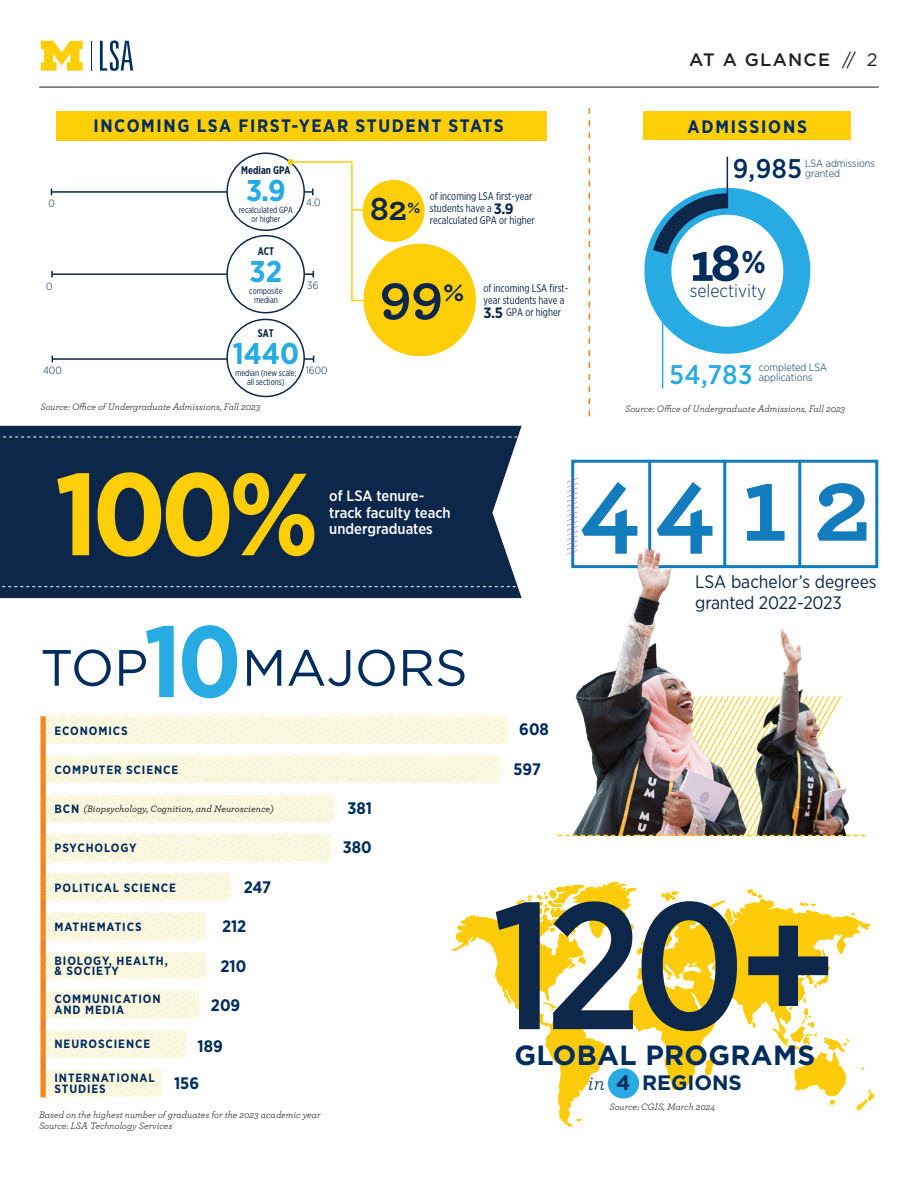
<style>
.page{position:relative;width:918px;height:1188px;background:#fff}
.page>*{position:absolute;margin:0;border:0;box-sizing:border-box;transform-origin:0 0}
.in_short_1{font:500 180px "Gotham Narrow";color:#0d274a}
.in_short_1-2{font:700 116.4px "Gotham Narrow";color:#fece08}
.in_short_1-3{font:700 108px "Archer";color:#137cbc}
.t1{font:700 55.8px "Archer";color:#0d274a}
.t2{font:900 54px "Archer";color:#002d5e}
.pie_title{font:51px "Gotham";color:#002d5e}
.t3{font:700 34.5px "Archer";color:#0d274a}
.t4{font:700 30px "Gotham Narrow";color:#27abe2}
.in_short_1-4{font:700 27.75px "Gotham";letter-spacing:.01em;color:#002d5e}
.t5{font:500 27px "Gotham Narrow";color:#27abe2}
.t6{font:500 27px "Gotham Narrow";color:#002d5e}
.in_short_1-5{font:700 20.85px "Gotham";color:#002d5e}
.t7{font:700 18px "Gotham Narrow";letter-spacing:.09em;color:#002d5e}
.in_short_1-6{font:18px/21.6px "Gotham Narrow";letter-spacing:-.01em;color:#0d274a}
.t8{font:500 18px "Gotham";letter-spacing:.07em;color:#231f20}
.t9{font:300 18px "Gotham Narrow";color:#002d5e}
.in_short_1-7{font:700 16.65px "Gotham Narrow";color:#002d5e}
.t10{font:500 15px/16.5px "Gotham Narrow";color:#fff}
.t11{font:700 12px/10.5px "Gotham Narrow";letter-spacing:.075em;color:#002d5e}
.t12{font:11.1px/12px "Gotham X Narrow";color:#0d274a}
.t13{font:700 11.1px "Gotham X Narrow";color:#0d274a}
.in_short_1-8{font:300 10.5px/10.5px "Gotham Narrow";color:#002d5e}
.t14{font:italic 9.75px "Archer";color:#231f20}
.t15{font:italic 500 9.75px "Archer";color:#231f20}
.t16{font:9px/9px "Gotham X Narrow";color:#0d274a;text-align:center}
.s1{font-family:"Gotham Narrow";font-weight:700;font-size:15px}
.s2{font-weight:400}
.s3{font-family:"Gotham Narrow";font-weight:700;font-size:31.5px}
.s4{font-family:"Archer";font-weight:400;font-style:italic}
</style>
<div class="page">
<hr style="left:91px;top:41px;width:1px;height:30px;background:#002d5e">
<svg style="left:41px;top:41px;width:42px;height:30px"></svg>
<svg style="left:100px;top:41px;width:33px;height:30px"></svg>
<hr style="left:39px;top:87px;width:840px;height:1px;background:#231f20">
<div style="left:364px;top:244px;width:112px;height:112px;background:#fece08;border-radius:50%"></div>
<div style="left:0;top:426px;width:522px;height:172px;background:#0d274a"></div>
<svg style="left:0;top:437px;width:517px;height:1px"></svg>
<svg style="left:0;top:586px;width:516px;height:1px"></svg>
<div style="left:363px;top:180px;width:62px;height:62px;background:#fece08;border-radius:50%"></div>
<div style="left:56px;top:112px;width:490px;height:29px;background:#fece08"></div>
<svg style="left:644px;top:159px;width:165px;height:223px"></svg>
<div style="left:40px;top:716px;width:6px;height:381px;background:#f57f21"></div>
<svg style="left:40px;top:873px;width:190px;height:28px"></svg>
<svg style="left:40px;top:834px;width:291px;height:28px"></svg>
<svg style="left:40px;top:756px;width:460px;height:27px"></svg>
<svg style="left:40px;top:716px;width:468px;height:28px"></svg>
<svg style="left:146px;top:625px;width:91px;height:73px"></svg>
<svg style="left:40px;top:991px;width:159px;height:28px"></svg>
<svg style="left:41px;top:1030px;width:145px;height:28px"></svg>
<svg style="left:40px;top:1070px;width:122px;height:27px"></svg>
<svg style="left:41px;top:913px;width:164px;height:27px"></svg>
<svg style="left:40px;top:952px;width:166px;height:27px"></svg>
<svg style="left:652px;top:899px;width:218px;height:192px;fill:#fdcb0a"></svg>
<svg style="left:704px;top:1054px;width:11px;height:22px"></svg>
<svg style="left:707px;top:900px;width:19px;height:17px"></svg>
<svg style="left:856px;top:1089px;width:19px;height:22px"></svg>
<svg style="left:661px;top:891px;width:18px;height:11px"></svg>
<svg style="left:747px;top:889px;width:16px;height:10px"></svg>
<svg style="left:753px;top:1022px;width:3px;height:6px"></svg>
<svg style="left:813px;top:949px;width:17px;height:40px"></svg>
<svg style="left:800px;top:900px;width:16px;height:6px"></svg>
<svg style="left:851px;top:912px;width:4px;height:4px"></svg>
<svg style="left:772px;top:998px;width:78px;height:107px"></svg>
<svg style="left:451px;top:881px;width:201px;height:246px"></svg>
<div style="left:571px;top:460px;width:307px;height:108px;border:3px solid #137cbc"></div>
<hr style="left:648px;top:461px;width:3px;height:106px;background:#137cbc">
<hr style="left:723px;top:461px;width:3px;height:106px;background:#137cbc">
<hr style="left:798px;top:461px;width:3px;height:106px;background:#137cbc">
<svg style="left:567px;top:478px;width:11px;height:77px"></svg>
<img style="left:780px;top:629px;width:24px;height:67px">
<img style="left:573px;top:542px;width:176px;height:154px">
<img style="left:558px;top:696px;width:307px;height:140px">
<hr style="left:51px;top:191px;width:262px;height:2px;background:#0d274a">
<div style="left:227px;top:153px;width:77px;height:77px;background:#fff;border-radius:50%"></div>
<div style="left:226px;top:152px;width:79px;height:79px;border:2px solid #0d274a;border-radius:50%"></div>
<hr style="left:52px;top:358px;width:262px;height:2px;background:#0d274a">
<div style="left:227px;top:319px;width:77px;height:77px;background:#fff;border-radius:50%"></div>
<div style="left:226px;top:319px;width:79px;height:78px;border:2px solid #0d274a;border-radius:50%"></div>
<hr style="left:52px;top:273px;width:261px;height:2px;background:#0d274a">
<svg style="left:51px;top:271px;width:2px;height:7px"></svg>
<div style="left:227px;top:236px;width:77px;height:77px;background:#fff;border-radius:50%"></div>
<div style="left:226px;top:235px;width:79px;height:78px;border:2px solid #0d274a;border-radius:50%"></div>
<svg style="left:288px;top:159px;width:80px;height:143px"></svg>
<svg style="left:589px;top:108px;width:1px;height:308px"></svg>
<hr style="left:727px;top:157px;width:1px;height:51px;background:#0d274a">
<hr style="left:662px;top:306px;width:1px;height:83px;background:#27abe2">
<div style="left:643px;top:112px;width:208px;height:28px;background:#fece08"></div>
<svg style="left:40px;top:795px;width:294px;height:27px"></svg>
<p class="t7" style="left:93px;top:114px;width:412px">INCOMING LSA FIRST-YEAR STUDENT STATS</p>
<p class="t13" style="left:241px;top:163px;width:51px">Median GPA</p>
<p class="t4" style="left:246px;top:171px;width:41px">3.9</p>
<p class="t16" style="left:239px;top:205px;width:56px">recalculated GPA or higher</p>
<p class="in_short_1-8" style="left:49px;top:198px;width:8px">0</p>
<p class="in_short_1-8" style="left:306px;top:197px;width:16px">4.0</p>
<p class="t3" style="left:370px;top:182px;width:52px">82<sup>%</sup></p>
<p class="t12" style="left:430px;top:190px;width:106px">of incoming LSA first-year students have a <span class="s1">3.9 </span>recalculated GPA or higher</p>
<p class="t13" style="left:258px;top:244px;width:18px">ACT</p>
<p class="t4" style="left:250px;top:252px;width:34px">32</p>
<p class="t16" style="left:249px;top:286px;width:35px">composite median</p>
<p class="t12" style="left:483px;top:281px;width:87px">of incoming LSA first&shy;year students have a<br><span class="s1">3.5</span> GPA or higher</p>
<p class="in_short_1-8" style="left:46px;top:281px;width:8px">0</p>
<p class="in_short_1-8" style="left:307px;top:280px;width:13px">36</p>
<p class="t1" style="left:380px;top:250px;width:87px">99<sup>%</sup></p>
<p class="t13" style="left:258px;top:326px;width:17px">SAT</p>
<p class="t4" style="left:233px;top:334px;width:68px">1440</p>
<p class="t16" style="left:235px;top:368px;width:63px">median (new scale; all sections)</p>
<p class="in_short_1-8" style="left:43px;top:364px;width:20px">400</p>
<p class="in_short_1-8" style="left:306px;top:364px;width:23px">1600</p>
<h3 class="t8" style="left:689px;top:47px;width:190px">AT A GLANCE <span class="s2">// 2</span></h3>
<p class="t7" style="left:688px;top:115px;width:121px">ADMISSIONS</p>
<p class="in_short_1-8" style="left:805px;top:157px;width:71px">LSA admissions granted</p>
<p class="t6" style="left:733px;top:152px;width:71px">9,985</p>
<p class="t2" style="left:690px;top:220px;width:77px">18<span class="s3">%</span></p>
<p class="t9" style="left:690px;top:280px;width:78px">selectivity</p>
<p class="t5" style="left:669px;top:357px;width:85px">54,783</p>
<p class="in_short_1-8" style="left:759px;top:362px;width:70px">completed LSA applications</p>
<p class="t14" style="left:40px;top:400px;width:221px">Source: Office of Undergraduate Admissions, Fall 2023</p>
<p class="t14" style="left:625px;top:402px;width:221px">Source: Office of Undergraduate Admissions, Fall 2023</p>
<p class="in_short_1-2" style="left:55px;top:440px;width:266px">100%</p>
<p class="t10" style="left:329px;top:488px;width:123px">of LSA tenure&shy;track faculty teach undergraduates</p>
<p class="pie_title" style="left:40px;top:635px;width:110px">TOP</p>
<p class="pie_title" style="left:242px;top:635px;width:227px">MAJORS</p>
<p class="t11" style="left:55px;top:725px;width:75px">ECONOMICS</p>
<p class="t11" style="left:55px;top:764px;width:125px">COMPUTER SCIENCE</p>
<p class="t11" style="left:55px;top:803px;width:26px">BCN</p>
<p class="t15" style="left:84px;top:802px;width:192px">(Biopsychology, Cognition, and Neuroscience)</p>
<p class="t11" style="left:55px;top:843px;width:84px">PSYCHOLOGY</p>
<p class="t11" style="left:55px;top:882px;width:123px">POLITICAL SCIENCE</p>
<p class="in_short_1-7" style="left:244px;top:876px;width:29px">247</p>
<p class="t11" style="left:55px;top:921px;width:89px">MATHEMATICS</p>
<p class="in_short_1-7" style="left:222px;top:916px;width:26px">212</p>
<p class="t11" style="left:55px;top:955px;width:115px">BIOLOGY, HEALTH, &amp; SOCIETY</p>
<p class="in_short_1-7" style="left:221px;top:955px;width:27px">210</p>
<p class="t11" style="left:55px;top:994px;width:108px">COMMUNICATION<br>AND MEDIA</p>
<p class="t11" style="left:55px;top:1038px;width:97px">NEUROSCIENCE</p>
<p class="t11" style="left:55px;top:1073px;width:102px">INTERNATIONAL<br>STUDIES</p>
<p class="in_short_1-7" style="left:211px;top:994px;width:31px">209</p>
<p class="in_short_1-7" style="left:198px;top:1035px;width:27px">189</p>
<p class="in_short_1-7" style="left:174px;top:1073px;width:27px">156</p>
<p class="t14" style="left:39px;top:1108px;width:283px">Based on the highest number of graduates for the 2023 academic year</p>
<p class="t14" style="left:39px;top:1118px;width:135px">Source: LSA Technology Services</p>
<p class="in_short_1-7" style="left:347px;top:798px;width:26px">381</p>
<p class="in_short_1-7" style="left:343px;top:837px;width:30px">380</p>
<p class="in_short_1-3" style="left:579px;top:420px;width:294px">44 1 2</p>
<p class="in_short_1-6" style="left:695px;top:570px;width:183px">LSA bachelor’s degrees granted 2022-2023</p>
<p class="in_short_1-7" style="left:519px;top:719px;width:31px">608</p>
<p class="in_short_1-7" style="left:513px;top:759px;width:29px">597</p>
<p class="in_short_1" style="left:492px;top:852px;width:348px">120+</p>
<p class="in_short_1-4" style="left:515px;top:1037px;width:302px">GLOBAL PROGRAMS</p>
<p class="in_short_1-5" style="left:588px;top:1069px;width:155px"><span class="s4">in</span> 4 REGIONS</p>
<p class="t14" style="left:609px;top:1100px;width:108px">Source: CGIS, March 2024</p>
</div>
